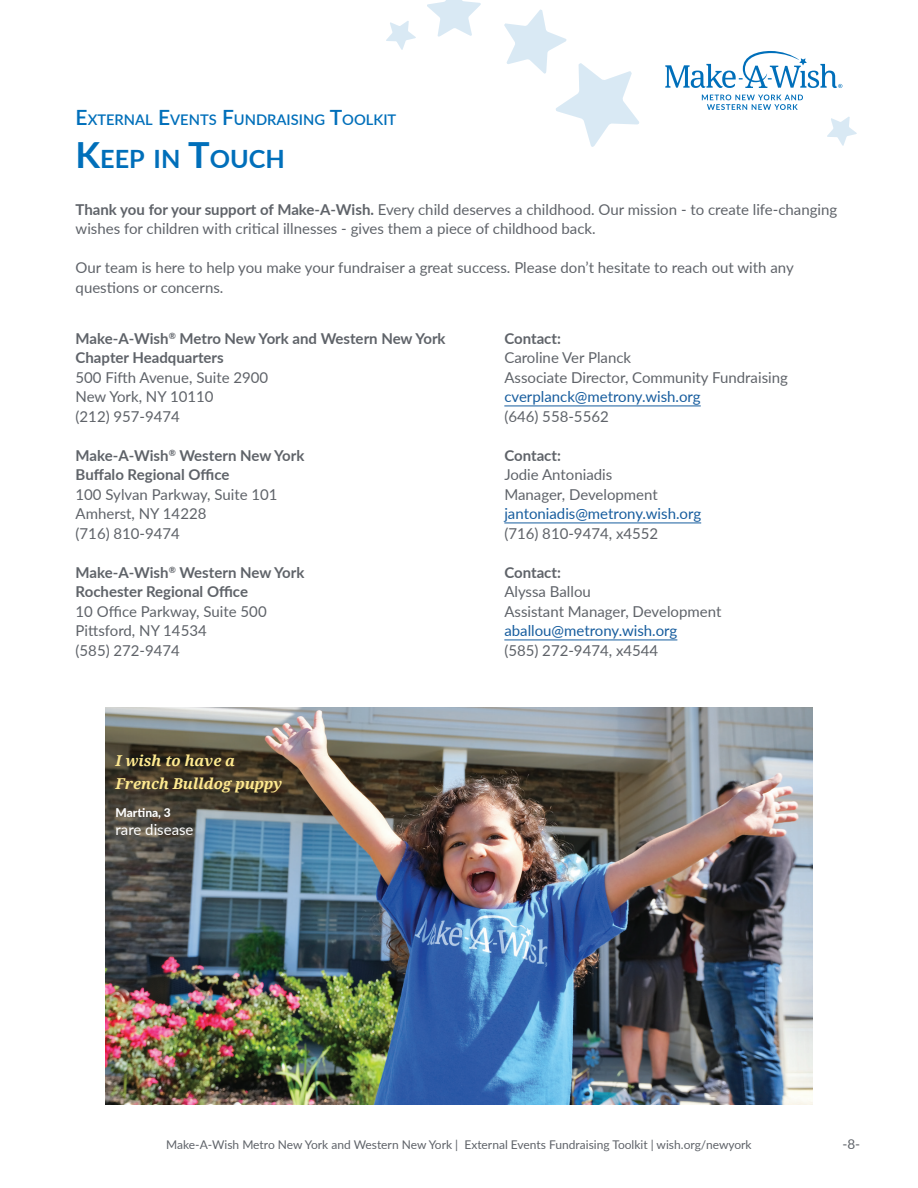
<style>
.page{position:relative;width:918px;height:1188px;background:#fff}
.page>*{position:absolute;margin:0;border:0;box-sizing:border-box;transform-origin:0 0}
.t1{font:700 25.2px "Lato";color:#006fba}
.t2{font:15px/19.5px "Lato";color:#5f6369}
.t3{font:700 15px/19.5px "Lato";color:#5f6369}
.t4{font:15px "Lato";color:#175d9e}
.t5{font:italic 700 15px/22.5px "Droid Serif";color:#ffea90}
.t6{font:15px "Lato";color:#fff}
.t7{font:600 14.7px "Lato";color:#006fba}
.t8{font:13.5px "Lato";color:#5f6369}
.t9{font:12px "Lato";color:#5f6369}
.t10{font:800 12px "Lato";color:#fff}
.s1{font-size:21px}
.s2{font-size:36px}
.s3{font-weight:700}
</style>
<div class="page">
<svg style="left:504px;top:9px;width:135px;height:138px"></svg>
<svg style="left:827px;top:117px;width:30px;height:29px"></svg>
<svg style="left:427px;top:0;width:54px;height:37px"></svg>
<svg style="left:386px;top:21px;width:30px;height:29px"></svg>
<svg style="left:702px;top:95px;width:101px;height:15px"></svg>
<svg style="left:665px;top:51px;width:177px;height:37px"></svg>
<hr style="left:504px;top:406px;width:197px;height:1px;background:#175d9e">
<hr style="left:504px;top:523px;width:197px;height:1px;background:#175d9e">
<hr style="left:504px;top:640px;width:173px;height:1px;background:#175d9e">
<img style="left:106px;top:707px;width:706px;height:398px">
<p class="t7" style="left:76px;top:109px;width:322px"><span class="s1">E</span>XTERNAL <span class="s1">E</span>VENTS <span class="s1">F</span>UNDRAISING <span class="s1">T</span>OOLKIT</p>
<h1 class="t1" style="left:76px;top:140px;width:211px"><span class="s2">K</span>EEP IN <span class="s2">T</span>OUCH</h1>
<p class="t2" style="left:76px;top:199px;width:763px"><span class="s3">Thank you for your support of Make-A-Wish.</span> Every child deserves a childhood. Our mission - to create life-changing wishes for children with critical illnesses - gives them a piece of childhood back.</p>
<p class="t2" style="left:76px;top:257px;width:720px">Our team is here to help you make your fundraiser a great success. Please don’t hesitate to reach out with any questions or concerns.</p>
<p class="t3" style="left:76px;top:328px;width:372px">Make-A-Wish<sup>®</sup> Metro New York and Western New York<br>Chapter Headquarters</p>
<p class="t2" style="left:76px;top:367px;width:194px">500 Fifth Avenue, Suite 2900<br>New York, NY 10110<br>(212) 957-9474</p>
<p class="t3" style="left:76px;top:445px;width:230px">Make-A-Wish<sup>®</sup> Western New York<br>Buffalo Regional Office</p>
<p class="t2" style="left:76px;top:484px;width:204px">100 Sylvan Parkway, Suite 101<br>Amherst, NY 14228<br>(716) 810-9474</p>
<p class="t3" style="left:76px;top:562px;width:230px">Make-A-Wish<sup>®</sup> Western New York<br>Rochester Regional Office</p>
<p class="t2" style="left:76px;top:601px;width:193px">10 Office Parkway, Suite 500<br>Pittsford, NY 14534<br>(585) 272-9474</p>
<p class="t5" style="left:116px;top:749px;width:168px">I wish to have a<br>French Bulldog puppy</p>
<p class="t10" style="left:116px;top:804px;width:57px">Martina, 3</p>
<p class="t6" style="left:116px;top:819px;width:79px">rare disease</p>
<p class="t3" style="left:504px;top:328px;width:58px">Contact:</p>
<p class="t2" style="left:504px;top:348px;width:285px">Caroline Ver Planck<br>Associate Director, Community Fundraising</p>
<p class="t4" style="left:504px;top:386px;width:198px">cverplanck@metrony.wish.org</p>
<p class="t2" style="left:504px;top:406px;width:106px">(646) 558-5562</p>
<p class="t3" style="left:504px;top:445px;width:58px">Contact:</p>
<p class="t2" style="left:504px;top:465px;width:155px">Jodie Antoniadis<br>Manager, Development</p>
<p class="t4" style="left:504px;top:503px;width:198px">jantoniadis@metrony.wish.org</p>
<p class="t2" style="left:504px;top:523px;width:155px">(716) 810-9474, x4552</p>
<p class="t3" style="left:504px;top:562px;width:58px">Contact:</p>
<p class="t2" style="left:504px;top:582px;width:219px">Alyssa Ballou<br>Assistant Manager, Development</p>
<p class="t4" style="left:504px;top:620px;width:175px">aballou@metrony.wish.org</p>
<p class="t2" style="left:504px;top:640px;width:155px">(585) 272-9474, x4544</p>
<p class="t9" style="left:166px;top:1136px;width:587px">Make-A-Wish Metro New York and Western New York | External Events Fundraising Toolkit | wish.org/newyork</p>
<p class="t8" style="left:842px;top:1135px;width:19px">-8-</p>
</div>
